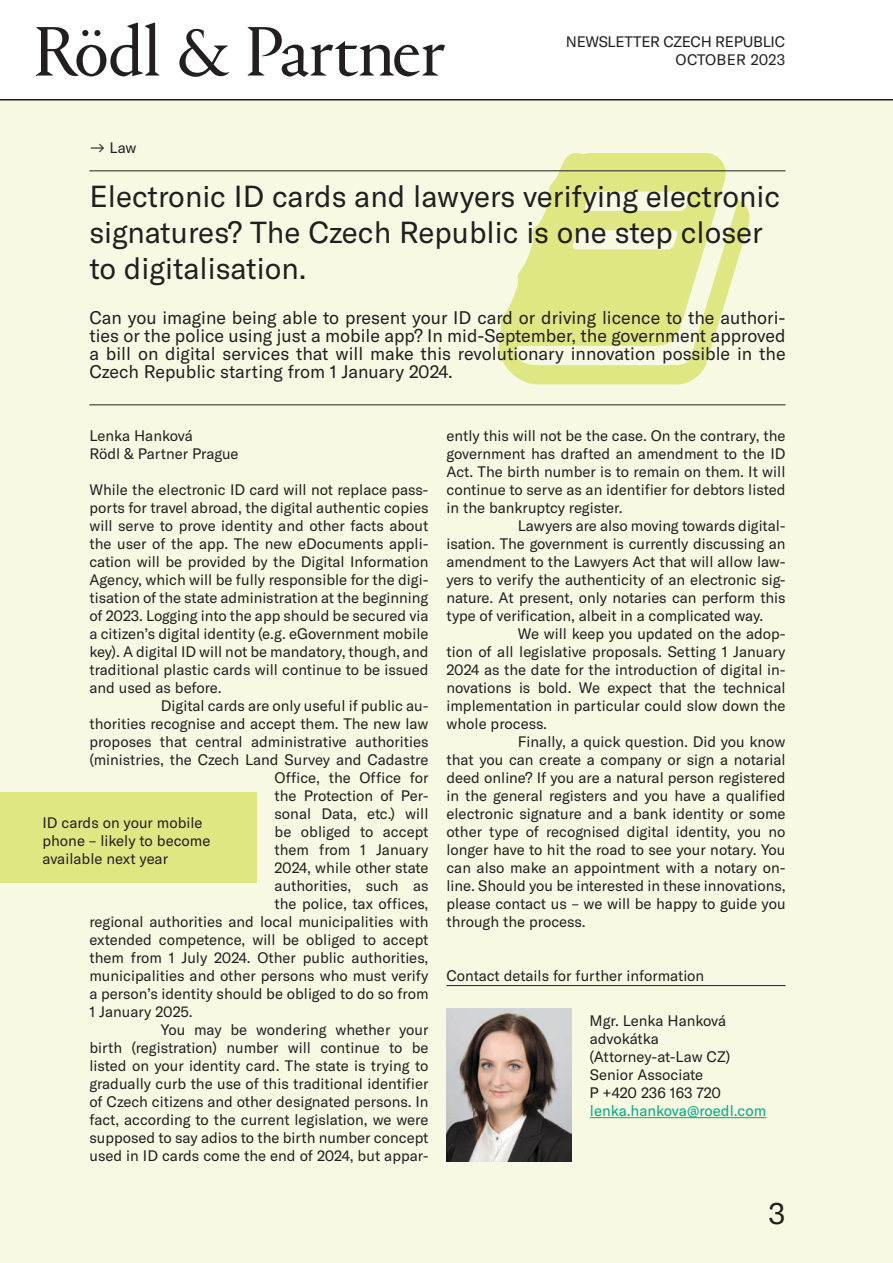
<style>
.page{position:relative;width:893px;height:1263px;background:#fff}
.page>*{position:absolute;margin:0;border:0;box-sizing:border-box;transform-origin:0 0}
.t1{font:30px/36px "GT America";color:#231f20}
.t2{font:18px/18px "GT America";color:#231f20;text-align:justify}
.t3{font:15px/18px "GT America";color:#231f20}
.t4{font:15px "GT America";color:#00a985}
</style>
<div class="page">
<div style="left:0;top:100px;width:893px;height:1163px;background:#f7f9e3"></div>
<div style="left:0;top:792px;width:257px;height:90px;background:#dfe782"></div>
<svg style="left:498px;top:153px;width:253px;height:231px;fill:#dfe782"></svg>
<hr style="left:446px;top:985px;width:340px;height:1px;background:#231f20">
<hr style="left:89px;top:171px;width:697px;height:1px;background:#231f20">
<hr style="left:89px;top:405px;width:697px;height:1px;background:#231f20">
<hr style="left:590px;top:1117px;width:176px;height:1px;background:#00a985">
<img style="left:446px;top:1008px;width:125px;height:153px">
<hr style="left:0;top:99px;width:893px;height:1px;background:#231f20">
<svg style="left:36px;top:23px;width:409px;height:54px"></svg>
<p class="t3" style="left:566px;top:32px;width:52px">newsletter</p>
<p class="t3" style="left:663px;top:32px;width:11px">czech</p>
<p class="t3" style="left:715px;top:32px;width:10px">republic</p>
<p class="t3" style="left:676px;top:50px;width:11px">october</p>
<p class="t3" style="left:751px;top:50px;width:36px">2023</p>
<p class="t3" style="left:89px;top:139px;width:49px">→ Law</p>
<h1 class="t1" style="left:89px;top:178px;width:692px">Electronic ID cards and lawyers verifying electronic signatures? The Czech Republic is one step closer to digitalisation.</h1>
<p class="t2" style="left:89px;top:309px;width:698px">Can you imagine being able to present your ID card or driving licence to the authori&shy;ties or the police using just a mobile app? In mid-September, the government approved a bill on digital services that will make this revolutionary innovation possible in the Czech Republic starting from 1 January 2024.</p>
<p class="t3" style="left:89px;top:427px;width:151px">Lenka Hanková<br>Rödl &amp; Partner Prague</p>
<p class="t3" style="left:89px;top:481px;width:341px">While the electronic ID card will not replace pass-</p>
<p class="t3" style="left:89px;top:499px;width:340px">ports for travel abroad, the digital authentic copies</p>
<p class="t3" style="left:89px;top:517px;width:341px">will serve to prove identity and other facts about</p>
<p class="t3" style="left:89px;top:535px;width:341px">the user of the app. The new eDocuments appli-</p>
<p class="t3" style="left:89px;top:553px;width:341px">cation will be provided by the Digital Information</p>
<p class="t3" style="left:89px;top:571px;width:341px">Agency, which will be fully responsible for the digi-</p>
<p class="t3" style="left:89px;top:589px;width:341px">tisation of the state administration at the beginning</p>
<p class="t3" style="left:89px;top:607px;width:341px">of 2023. Logging into the app should be secured via</p>
<p class="t3" style="left:89px;top:625px;width:341px">a citizen’s digital identity (e.g. eGovernment mobile</p>
<p class="t3" style="left:89px;top:643px;width:341px">key). A digital ID will not be mandatory, though, and</p>
<p class="t3" style="left:89px;top:661px;width:341px">traditional plastic cards will continue to be issued</p>
<p class="t3" style="left:89px;top:679px;width:134px">and used as before.</p>
<p class="t3" style="left:161px;top:697px;width:269px">Digital cards are only useful if public au-</p>
<p class="t3" style="left:89px;top:715px;width:341px">thorities recognise and accept them. The new law</p>
<p class="t3" style="left:89px;top:733px;width:341px">proposes that central administrative authorities</p>
<p class="t3" style="left:89px;top:751px;width:341px">(ministries, the Czech Land Survey and Cadastre</p>
<p class="t3" style="left:275px;top:769px;width:155px">Office, the Office for</p>
<p class="t3" style="left:275px;top:787px;width:155px">the Protection of Per-</p>
<p class="t3" style="left:275px;top:805px;width:155px">sonal Data, etc.) will</p>
<p class="t3" style="left:275px;top:823px;width:155px">be obliged to accept</p>
<p class="t3" style="left:275px;top:841px;width:155px">them from 1 January</p>
<p class="t3" style="left:275px;top:859px;width:155px">2024, while other state</p>
<p class="t3" style="left:275px;top:877px;width:155px">authorities, such as</p>
<p class="t3" style="left:275px;top:895px;width:155px">the police, tax offices,</p>
<p class="t3" style="left:89px;top:913px;width:341px">regional authorities and local municipalities with</p>
<p class="t3" style="left:89px;top:931px;width:341px">extended competence, will be obliged to accept</p>
<p class="t3" style="left:89px;top:949px;width:340px">them from 1 July 2024. Other public authorities,</p>
<p class="t3" style="left:89px;top:967px;width:341px">municipalities and other persons who must verify</p>
<p class="t3" style="left:89px;top:985px;width:341px">a person’s identity should be obliged to do so from</p>
<p class="t3" style="left:89px;top:1003px;width:105px">1 January 2025.</p>
<p class="t3" style="left:161px;top:1021px;width:269px">You may be wondering whether your</p>
<p class="t3" style="left:89px;top:1039px;width:341px">birth (registration) number will continue to be</p>
<p class="t3" style="left:89px;top:1057px;width:341px">listed on your identity card. The state is trying to</p>
<p class="t3" style="left:89px;top:1075px;width:341px">gradually curb the use of this traditional identifier</p>
<p class="t3" style="left:89px;top:1093px;width:341px">of Czech citizens and other designated persons. In</p>
<p class="t3" style="left:89px;top:1111px;width:341px">fact, according to the current legislation, we were</p>
<p class="t3" style="left:89px;top:1129px;width:341px">supposed to say adios to the birth number concept</p>
<p class="t3" style="left:89px;top:1147px;width:341px">used in ID cards come the end of 2024, but appar-</p>
<p class="t3" style="left:43px;top:814px;width:169px">ID cards on your mobile phone – likely to become available next year</p>
<p class="t3" style="left:446px;top:427px;width:340px">ently this will not be the case. On the contrary, the</p>
<p class="t3" style="left:446px;top:445px;width:341px">government has drafted an amendment to the ID</p>
<p class="t3" style="left:446px;top:463px;width:340px">Act. The birth number is to remain on them. It will</p>
<p class="t3" style="left:446px;top:481px;width:340px">continue to serve as an identifier for debtors listed</p>
<p class="t3" style="left:446px;top:499px;width:178px">in the bankruptcy register.</p>
<p class="t3" style="left:518px;top:517px;width:269px">Lawyers are also moving towards digital-</p>
<p class="t3" style="left:446px;top:535px;width:341px">isation. The government is currently discussing an</p>
<p class="t3" style="left:446px;top:553px;width:341px">amendment to the Lawyers Act that will allow law-</p>
<p class="t3" style="left:446px;top:571px;width:341px">yers to verify the authenticity of an electronic sig-</p>
<p class="t3" style="left:446px;top:589px;width:341px">nature. At present, only notaries can perform this</p>
<p class="t3" style="left:446px;top:607px;width:318px">type of verification, albeit in a complicated way.</p>
<p class="t3" style="left:446px;top:625px;width:44px">W</p>
<p class="t3" style="left:531px;top:625px;width:256px">e will keep you updated on the adop-</p>
<p class="t3" style="left:446px;top:643px;width:341px">tion of all legislative proposals. Setting 1 January</p>
<p class="t3" style="left:446px;top:661px;width:341px">2024 as the date for the introduction of digital in-</p>
<p class="t3" style="left:446px;top:679px;width:341px">novations is bold. We expect that the technical</p>
<p class="t3" style="left:446px;top:697px;width:341px">implementation in particular could slow down the</p>
<p class="t3" style="left:446px;top:715px;width:102px">whole process.</p>
<p class="t3" style="left:518px;top:733px;width:269px">Finally, a quick question. Did you know</p>
<p class="t3" style="left:446px;top:751px;width:341px">that you can create a company or sign a notarial</p>
<p class="t3" style="left:446px;top:769px;width:341px">deed online? If you are a natural person registered</p>
<p class="t3" style="left:446px;top:787px;width:341px">in the general registers and you have a qualified</p>
<p class="t3" style="left:446px;top:805px;width:341px">electronic signature and a bank identity or some</p>
<p class="t3" style="left:446px;top:823px;width:341px">other type of recognised digital identity, you no</p>
<p class="t3" style="left:446px;top:841px;width:340px">longer have to hit the road to see your notary. You</p>
<p class="t3" style="left:446px;top:859px;width:341px">can also make an appointment with a notary on-</p>
<p class="t3" style="left:446px;top:877px;width:341px">line. Should you be interested in these innovations,</p>
<p class="t3" style="left:446px;top:895px;width:341px">please contact us – we will be happy to guide you</p>
<p class="t3" style="left:446px;top:913px;width:141px">through the process.</p>
<p class="t3" style="left:446px;top:967px;width:259px">Contact details for further information</p>
<p class="t3" style="left:589px;top:1012px;width:142px">Mgr. Lenka Hanková advokátka (Attorney-at-Law CZ)<br>Senior Associate<br>P +420 236 163 720</p>
<p class="t4" style="left:590px;top:1102px;width:178px">lenka.hankova@roedl.com</p>
<h1 class="t1" style="left:768px;top:1195px;width:19px">3</h1>
</div>
